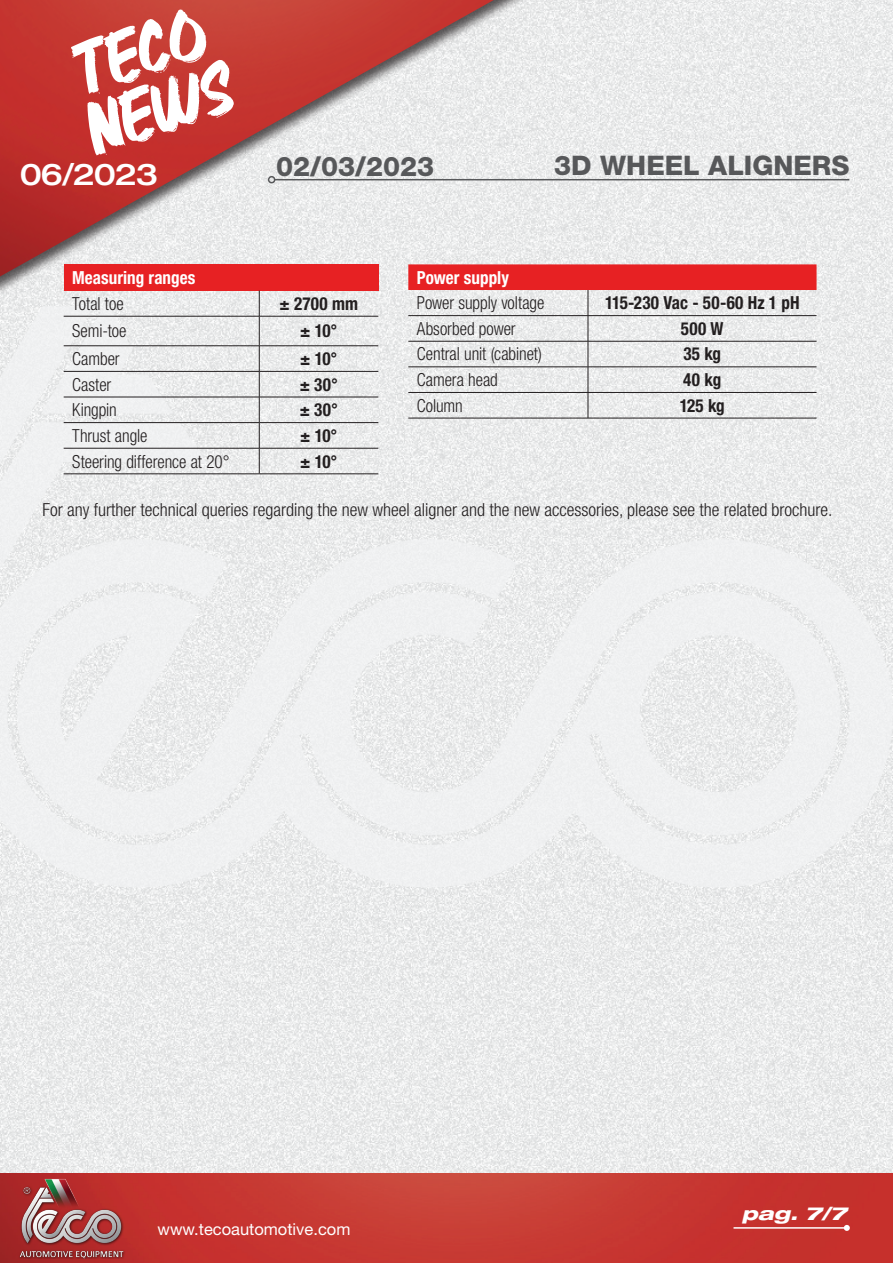
<style>
.page{position:relative;width:893px;height:1263px;background:#fff}
.page>*{position:absolute;margin:0;border:0;box-sizing:border-box;transform-origin:0 0}
.t1{font:500 expanded 30px "Helvetica Neue LT Std";letter-spacing:-.04em;color:#fff}
.t2{font:800 27px "Helvetica Neue LT Std";color:#57585a}
.t3{font:300 condensed 18px "Helvetica Neue LT Std";color:#231f20;scale:.95 1}
.t4{font:300 condensed 18px "Helvetica Neue LT Std";color:#231f20}
.t5{font:700 condensed 18px "Helvetica Neue LT Std";letter-spacing:.005em;color:#231f20;scale:.95 1}
.t6{font:700 condensed 18px "Helvetica Neue LT Std";letter-spacing:.005em;color:#fff;scale:.95 1}
.t7{font:italic 800 expanded 18px "Helvetica Neue LT Std";color:#fff;scale:1.09 1}
.t8{font:16.5px "Helvetica Neue LT Std";color:#fff}
</style>
<div class="page">
<img style="left:0;top:888px;width:893px;height:285px">
<img style="left:0;top:1173px;width:893px;height:90px">
<img style="left:18px;top:1176px;width:155px;height:83px">
<hr style="left:733px;top:1227px;width:114px;height:2px;background:#fff">
<svg style="left:844px;top:1225px;width:6px;height:6px"></svg>
<svg style="left:0;top:415px;width:893px;height:473px;fill:#eeeff0"></svg>
<img style="left:0;top:0;width:893px;height:401px">
<hr style="left:275px;top:179px;width:574px;height:1px;background:#57585a">
<div style="left:268px;top:176px;width:7px;height:7px;border:2px solid #57585a;border-radius:50%"></div>
<svg style="left:70px;top:9px;width:164px;height:146px"></svg>
<div style="left:64px;top:264px;width:314px;height:27px;background:#e72123"></div>
<svg style="left:259px;top:291px;width:1px;height:25px"></svg>
<hr style="left:64px;top:316px;width:195px;height:1px;background:#231f20">
<hr style="left:259px;top:316px;width:119px;height:1px;background:#231f20">
<hr style="left:259px;top:316px;width:1px;height:30px;background:#231f20">
<hr style="left:64px;top:345px;width:195px;height:1px;background:#231f20">
<hr style="left:259px;top:345px;width:119px;height:1px;background:#231f20">
<hr style="left:64px;top:371px;width:195px;height:1px;background:#231f20">
<hr style="left:259px;top:371px;width:119px;height:1px;background:#231f20">
<hr style="left:64px;top:397px;width:195px;height:1px;background:#231f20">
<hr style="left:259px;top:397px;width:119px;height:1px;background:#231f20">
<hr style="left:64px;top:422px;width:195px;height:1px;background:#231f20">
<hr style="left:259px;top:422px;width:119px;height:1px;background:#231f20">
<hr style="left:64px;top:448px;width:195px;height:1px;background:#231f20">
<hr style="left:259px;top:448px;width:119px;height:1px;background:#231f20">
<svg style="left:259px;top:346px;width:1px;height:128px"></svg>
<hr style="left:64px;top:474px;width:195px;height:1px;background:#231f20">
<hr style="left:259px;top:474px;width:119px;height:1px;background:#231f20">
<svg style="left:408px;top:264px;width:408px;height:154px"></svg>
<hr style="left:408px;top:315px;width:180px;height:1px;background:#231f20">
<hr style="left:588px;top:315px;width:228px;height:1px;background:#231f20">
<hr style="left:408px;top:341px;width:180px;height:1px;background:#231f20">
<hr style="left:588px;top:341px;width:228px;height:1px;background:#231f20">
<hr style="left:408px;top:367px;width:180px;height:1px;background:#231f20">
<hr style="left:588px;top:367px;width:228px;height:1px;background:#231f20">
<hr style="left:408px;top:392px;width:180px;height:1px;background:#231f20">
<hr style="left:588px;top:392px;width:228px;height:1px;background:#231f20">
<hr style="left:408px;top:418px;width:180px;height:1px;background:#231f20">
<hr style="left:588px;top:418px;width:228px;height:1px;background:#231f20">
<h1 class="t1" style="left:20px;top:155px;width:140px">06/2023</h1>
<h2 class="t2" style="left:276px;top:150px;width:160px">02/03/2023</h2>
<h2 class="t2" style="left:554px;top:149px;width:297px">3D WHEEL ALIGNERS</h2>
<p class="t6" style="left:72px;top:267px;width:131px">Measuring ranges</p>
<p class="t3" style="left:72px;top:293px;width:56px">Total toe</p>
<p class="t5" style="left:280px;top:292px;width:84px">± 2700 mm</p>
<p class="t3" style="left:72px;top:321px;width:59px">Semi-toe</p>
<p class="t5" style="left:300px;top:320px;width:41px">± 10°</p>
<p class="t3" style="left:72px;top:348px;width:52px">Camber</p>
<p class="t5" style="left:300px;top:348px;width:41px">± 10°</p>
<p class="t3" style="left:72px;top:374px;width:43px">Caster</p>
<p class="t5" style="left:300px;top:373px;width:42px">± 30°</p>
<p class="t3" style="left:72px;top:400px;width:48px">Kingpin</p>
<p class="t5" style="left:300px;top:399px;width:42px">± 30°</p>
<p class="t3" style="left:72px;top:425px;width:81px">Thrust angle</p>
<p class="t5" style="left:300px;top:425px;width:41px">± 10°</p>
<p class="t3" style="left:72px;top:451px;width:167px">Steering difference at 20°</p>
<p class="t5" style="left:300px;top:450px;width:41px">± 10°</p>
<p class="t6" style="left:417px;top:266px;width:99px">Power supply</p>
<p class="t3" style="left:417px;top:293px;width:136px">Power supply voltage</p>
<p class="t5" style="left:605px;top:292px;width:206px">115-230 Vac - 50-60 Hz 1 pH</p>
<p class="t3" style="left:417px;top:318px;width:106px">Absorbed power</p>
<p class="t5" style="left:681px;top:318px;width:46px">500 W</p>
<p class="t3" style="left:417px;top:344px;width:133px">Central unit (cabinet)</p>
<p class="t5" style="left:683px;top:343px;width:41px">35 kg</p>
<p class="t3" style="left:417px;top:369px;width:87px">Camera head</p>
<p class="t5" style="left:683px;top:369px;width:41px">40 kg</p>
<p class="t3" style="left:417px;top:395px;width:50px">Column</p>
<p class="t5" style="left:680px;top:394px;width:49px">125 kg</p>
<p class="t4" style="left:43px;top:499px;width:792px">For any further technical queries regarding the new wheel aligner and the new accessories, please see the related brochure.</p>
<p class="t8" style="left:158px;top:1219px;width:194px">www.tecoautomotive.com</p>
<p class="t7" style="left:742px;top:1202px;width:98px">pag. 7/7</p>
</div>
